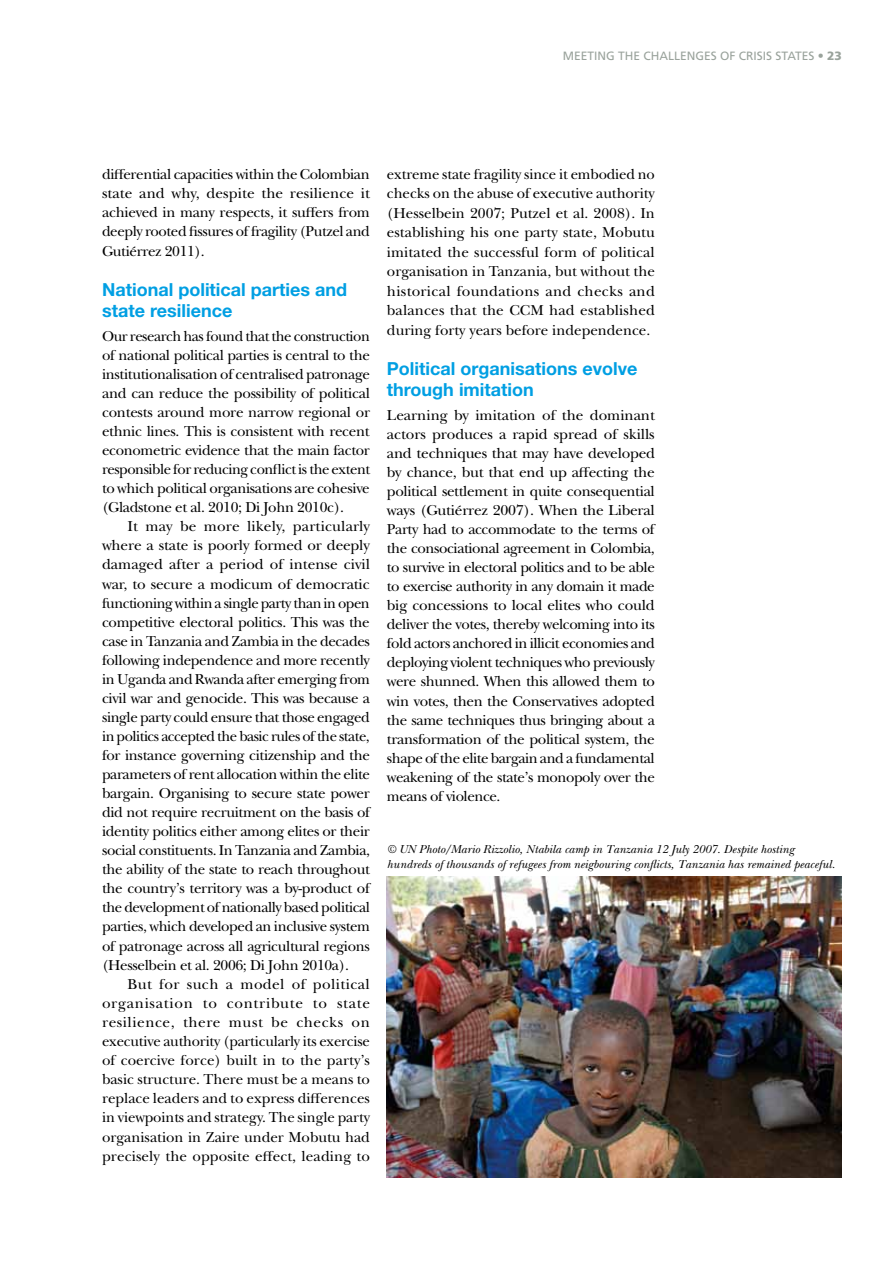
<style>
.page{position:relative;width:893px;height:1263px;background:#fff}
.page>*{position:absolute;margin:0;border:0;box-sizing:border-box;transform-origin:0 0}
.t1{font:700 18px/21px "Helvetica Neue LT Pro";color:#009fe3}
.t2{font:15px/19px "New Baskerville ITC Pro";letter-spacing:-.02em;color:#000;text-align:justify}
.t3{font:italic 12px/15px "New Baskerville ITC Pro";color:#000}
.t4{font:12px "Frutiger LT Pro";color:#9aa39c}
.s1{font-family:"Helvetica Neue LT Pro";font-weight:700}
.s2{font-weight:900}
</style>
<div class="page">
<img style="left:387px;top:876px;width:455px;height:302px">
<p class="t4" style="left:563px;top:49px;width:281px">MEETING THE CHALLENGES OF CRISIS STATES <span class="s1">•</span> <span class="s2">23</span></p>
<p class="t2" style="left:102px;top:165px;width:270px">differential capacities within the Colombian state and why, despite the resilience it achieved in many respects, it suffers from deeply rooted fissures of fragility (Putzel and Gutiérrez 2011).</p>
<p class="t1" style="left:102px;top:279px;width:247px">National political parties and state resilience</p>
<p class="t2" style="left:102px;top:327px;width:270px">Our research has found that the construction of national political parties is central to the institutionalisation of centralised patronage and can reduce the possibility of political contests around more narrow regional or ethnic lines. This is consistent with recent econometric evidence that the main factor responsible for reducing conflict is the extent to which political organisations are cohesive (Gladstone et al. 2010; Di John 2010c).</p>
<p class="t2" style="left:102px;top:517px;width:270px;text-indent:26px">It may be more likely, particularly where a state is poorly formed or deeply damaged after a period of intense civil war, to secure a modicum of democratic functioning within a single party than in open competitive electoral politics. This was the case in Tanzania and Zambia in the decades following independence and more recently in Uganda and Rwanda after emerging from civil war and genocide. This was because a single party could ensure that those engaged in politics accepted the basic rules of the state, for instance governing citizenship and the parameters of rent allocation within the elite bargain. Organising to secure state power did not require recruitment on the basis of identity politics either among elites or their social constituents. In Tanzania and Zambia, the ability of the state to reach throughout the country’s territory was a by-product of the development of nationally based political parties, which developed an inclusive system of patronage across all agricultural regions (Hesselbein et al. 2006; Di John 2010a).</p>
<p class="t2" style="left:102px;top:974px;width:269px;text-indent:26px">But for such a model of political organisation to contribute to state resilience, there must be checks on executive authority (particularly its exercise of coercive force) built in to the party’s basic structure. There must be a means to replace leaders and to express differences in viewpoints and strategy. The single party organisation in Zaire under Mobutu had precisely the opposite effect, leading to</p>
<p class="t2" style="left:387px;top:165px;width:269px;line-height:19.5px">extreme state fragility since it embodied no checks on the abuse of executive authority (Hesselbein 2007; Putzel et al. 2008). In establishing his one party state, Mobutu imitated the successful form of political organisation in Tanzania, but without the historical foundations and checks and balances that the CCM had established during forty years before independence.</p>
<p class="t1" style="left:387px;top:358px;width:252px">Political organisations evolve through imitation</p>
<p class="t2" style="left:387px;top:406px;width:270px">Learning by imitation of the dominant actors produces a rapid spread of skills and techniques that may have developed by chance, but that end up affecting the political settlement in quite consequential ways (Gutiérrez 2007). When the Liberal Party had to accommodate to the terms of the consociational agreement in Colombia, to survive in electoral politics and to be able to exercise authority in any domain it made big concessions to local elites who could deliver the votes, thereby welcoming into its fold actors anchored in illicit economies and deploying violent techniques who previously were shunned. When this allowed them to win votes, then the Conservatives adopted the same techniques thus bringing about a transformation of the political system, the shape of the elite bargain and a fundamental weakening of the state’s monopoly over the means of violence.</p>
<p class="t3" style="left:387px;top:841px;width:450px">© UN Photo/Mario Rizzolio, Ntabila camp in Tanzania 12 July 2007. Despite hosting hundreds of thousands of refugees from neigbouring conflicts, Tanzania has remained peaceful.</p>
</div>
